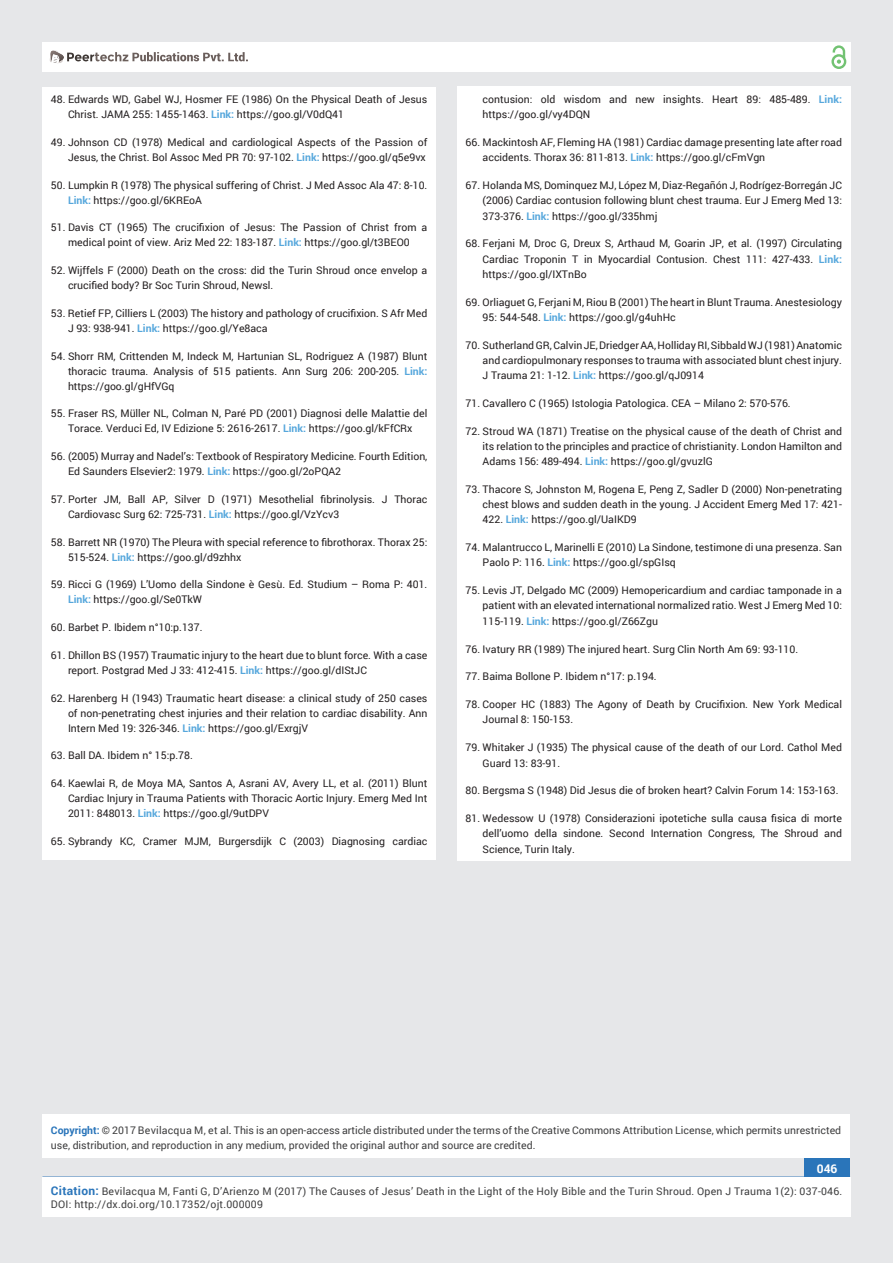
<style>
.page{position:relative;width:893px;height:1263px;background:#e6e7e9}
.page>*{position:absolute;margin:0;border:0;box-sizing:border-box;transform-origin:0 0}
.t1{font:700 12px "Roboto";color:#fff}
.t2{font:10.5px/15.1px "Roboto";color:#231f20}
.t3{font:10.5px/15px "Roboto";color:#3e3e3f}
.t4{font:10.5px/13.5px "Roboto";letter-spacing:.02em;color:#3e3e3f}
.s1{font-weight:700;color:#56a7dc}
.s2{font-weight:700;color:#2a75ba}
.s3{color:#0b0c0b}
.s4{font-weight:700;font-size:12px;color:#2a75ba}
</style>
<div class="page">
<div style="left:42px;top:43px;width:808px;height:29px;background:#fff"></div>
<div style="left:831px;top:54px;width:15px;height:15px;border:2px solid #72c272;border-radius:50%"></div>
<svg style="left:831px;top:45px;width:15px;height:19px"></svg>
<div style="left:804px;top:1157px;width:46px;height:43px;background:#2a75ba"></div>
<svg style="left:49px;top:50px;width:199px;height:14px"></svg>
<div style="left:42px;top:1177px;width:809px;height:40px;background:#fff"></div>
<div style="left:42px;top:87px;width:394px;height:772px;background:#fff"></div>
<div style="left:457px;top:87px;width:393px;height:774px;background:#fff"></div>
<div style="left:42px;top:1115px;width:808px;height:43px;background:#fff"></div>
<p class="t2" style="left:68px;top:92px;width:361px;text-indent:-17px">48. Edwards WD, Gabel WJ, Hosmer FE (1986) On the Physical Death of Jesus<br>Christ. JAMA 255: 1455-1463. <span class="s1">Link:</span> https://goo.gl/V0dQ41</p>
<p class="t2" style="left:51px;top:134px;width:378px;text-align:right">49. Johnson CD (1978) Medical and cardiological Aspects of the Passion of<br>Jesus, the Christ. Bol Assoc Med PR 70: 97-102. <span class="s1">Link:</span> https://goo.gl/q5e9vx</p>
<p class="t2" style="left:68px;top:177px;width:361px;text-indent:-17px">50. Lumpkin R (1978) The physical suffering of Christ. J Med Assoc Ala 47: 8-10.<br><span class="s1">Link:</span> https://goo.gl/6KREoA</p>
<p class="t2" style="left:51px;top:220px;width:378px;text-align:center">51. Davis CT (1965) The crucifixion of Jesus: The Passion of Christ from a medical point of view. Ariz Med 22: 183-187. <span class="s1">Link:</span> https://goo.gl/t3BEO0</p>
<p class="t2" style="left:68px;top:263px;width:361px;text-indent:-17px">52. Wijffels F (2000) Death on the cross: did the Turin Shroud once envelop a crucified body? Br Soc Turin Shroud, Newsl.</p>
<p class="t2" style="left:68px;top:305px;width:361px;text-indent:-17px">53. Retief FP, Cilliers L (2003) The history and pathology of crucifixion. S Afr Med<br>J 93: 938-941. <span class="s1">Link:</span> https://goo.gl/Ye8aca</p>
<p class="t2" style="left:68px;top:348px;width:361px;text-align:justify;text-indent:-17px">54. Shorr RM, Crittenden M, Indeck M, Hartunian SL, Rodriguez A (1987) Blunt thoracic trauma. Analysis of 515 patients. Ann Surg 206: 200-205. <span class="s1">Link: </span>https://goo.gl/gHfVGq</p>
<p class="t2" style="left:51px;top:406px;width:378px;text-align:center">55. Fraser RS, Müller NL, Colman N, Paré PD (2001) Diagnosi delle Malattie del<br>Torace. Verduci Ed, IV Edizione 5: 2616-2617. <span class="s1">Link:</span> https://goo.gl/kFfCRx</p>
<p class="t2" style="left:68px;top:449px;width:361px;text-indent:-17px">56. (2005) Murray and Nadel’s: Textbook of Respiratory Medicine. Fourth Edition,<br>Ed Saunders Elsevier2: 1979. <span class="s1">Link:</span> https://goo.gl/2oPQA2</p>
<p class="t2" style="left:68px;top:491px;width:361px;text-indent:-17px">57. Porter JM, Ball AP, Silver D (1971) Mesothelial fibrinolysis. J Thorac<br>Cardiovasc Surg 62: 725-731. <span class="s1">Link:</span> https://goo.gl/VzYcv3</p>
<p class="t2" style="left:68px;top:534px;width:361px;text-indent:-17px">58. Barrett NR (1970) The Pleura with special reference to fibrothorax. Thorax 25:<br>515-524. <span class="s1">Link:</span> https://goo.gl/d9zhhx</p>
<p class="t2" style="left:68px;top:577px;width:361px;text-indent:-17px">59. Ricci G (1969) L’Uomo della Sindone è Gesù. Ed. Studium – Roma P: 401.<br><span class="s1">Link:</span> https://goo.gl/Se0TkW</p>
<p class="t2" style="left:51px;top:620px;width:153px">60. Barbet P. Ibidem n°10:p.137.</p>
<p class="t2" style="left:68px;top:647px;width:361px;text-indent:-17px">61. Dhillon BS (1957) Traumatic injury to the heart due to blunt force. With a case report. Postgrad Med J 33: 412-415. <span class="s1">Link:</span> https://goo.gl/dIStJC</p>
<p class="t2" style="left:68px;top:690px;width:361px;text-align:justify;text-indent:-17px">62. Harenberg H (1943) Traumatic heart disease: a clinical study of 250 cases of non-penetrating chest injuries and their relation to cardiac disability. Ann Intern Med 19: 326-346. <span class="s1">Link:</span> https://goo.gl/ExrgjV</p>
<p class="t2" style="left:51px;top:748px;width:143px">63. Ball DA. Ibidem n° 15:p.78.</p>
<p class="t2" style="left:68px;top:776px;width:361px;text-align:justify;text-indent:-17px">64. Kaewlai R, de Moya MA, Santos A, Asrani AV, Avery LL, et al. (2011) Blunt Cardiac Injury in Trauma Patients with Thoracic Aortic Injury. Emerg Med Int 2011: 848013. <span class="s1">Link:</span> https://goo.gl/9utDPV</p>
<p class="t2" style="left:51px;top:833px;width:378px">65. Sybrandy KC, Cramer MJM, Burgersdijk C (2003) Diagnosing cardiac</p>
<p class="t2" style="left:483px;top:91px;width:361px">contusion: old wisdom and new insights. Heart 89: 485-489. <span class="s1">Link: </span>https://goo.gl/vy4DQN</p>
<p class="t2" style="left:483px;top:135px;width:361px;text-indent:-17px">66. Mackintosh AF, Fleming HA (1981) Cardiac damage presenting late after road accidents. Thorax 36: 811-813. <span class="s1">Link:</span> https://goo.gl/cFmVgn</p>
<p class="t2" style="left:483px;top:178px;width:361px;text-align:justify;text-indent:-17px">67. Holanda MS, Dominquez MJ, López M, Diaz-Regañón J, Rodrígez-Borregán JC (2006) Cardiac contusion following blunt chest trauma. Eur J Emerg Med 13:<br>373-376. <span class="s1">Link:</span> https://goo.gl/335hmj</p>
<p class="t2" style="left:483px;top:236px;width:361px;text-align:justify;text-indent:-17px">68. Ferjani M, Droc G, Dreux S, Arthaud M, Goarin JP, et al. (1997) Circulating Cardiac Troponin T in Myocardial Contusion. Chest 111: 427-433. <span class="s1">Link: </span>https://goo.gl/IXTnBo</p>
<p class="t2" style="left:483px;top:294px;width:361px;text-indent:-17px">69. Orliaguet G, Ferjani M, Riou B (2001) The heart in Blunt Trauma. Anestesiology<br>95: 544-548. <span class="s1">Link:</span> https://goo.gl/g4uhHc</p>
<p class="t2" style="left:483px;top:337px;width:361px;text-align:justify;text-indent:-17px">70. Sutherland GR, Calvin JE, Driedger AA, Holliday RI, Sibbald WJ (1981) Anatomic and cardiopulmonary responses to trauma with associated blunt chest injury.<br>J Trauma 21: 1-12. <span class="s1">Link:</span> https://goo.gl/qJ0914</p>
<p class="t2" style="left:466px;top:395px;width:327px">71. Cavallero C (1965) Istologia Patologica. CEA – Milano 2: 570-576.</p>
<p class="t2" style="left:483px;top:423px;width:361px;text-align:justify;text-indent:-17px">72. Stroud WA (1871) Treatise on the physical cause of the death of Christ and its relation to the principles and practice of christianity. London Hamilton and Adams 156: 489-494. <span class="s1">Link:</span> https://goo.gl/gvuzlG</p>
<p class="t2" style="left:483px;top:481px;width:361px;text-align:justify;text-indent:-17px">73. Thacore S, Johnston M, Rogena E, Peng Z, Sadler D (2000) Non-penetrating chest blows and sudden death in the young. J Accident Emerg Med 17: 421- 422. <span class="s1">Link:</span> https://goo.gl/UaIKD9</p>
<p class="t2" style="left:483px;top:540px;width:361px;text-indent:-17px">74. Malantrucco L, Marinelli E (2010) La Sindone, testimone di una presenza. San<br>Paolo P: 116. <span class="s1">Link:</span> https://goo.gl/spGIsq</p>
<p class="t2" style="left:483px;top:583px;width:361px;text-align:justify;text-indent:-17px">75. Levis JT, Delgado MC (2009) Hemopericardium and cardiac tamponade in a patient with an elevated international normalized ratio. West J Emerg Med 10:<br>115-119. <span class="s1">Link:</span> https://goo.gl/Z66Zgu</p>
<p class="t2" style="left:466px;top:641px;width:334px">76. Ivatury RR (1989) The injured heart. Surg Clin North Am 69: 93-110.</p>
<p class="t2" style="left:466px;top:669px;width:193px">77. Baima Bollone P. Ibidem n°17: p.194.</p>
<p class="t2" style="left:483px;top:697px;width:361px;text-indent:-17px">78. Cooper HC (1883) The Agony of Death by Crucifixion. New York Medical<br>Journal 8: 150-153.</p>
<p class="t2" style="left:483px;top:740px;width:361px;text-indent:-17px">79. Whitaker J (1935) The physical cause of the death of our Lord. Cathol Med<br>Guard 13: 83-91.</p>
<p class="t2" style="left:466px;top:783px;width:374px">80. Bergsma S (1948) Did Jesus die of broken heart? Calvin Forum 14: 153-163.</p>
<p class="t2" style="left:483px;top:811px;width:361px;text-align:justify;text-indent:-17px">81. Wedessow U (1978) Considerazioni ipotetiche sulla causa fisica di morte dell’uomo della sindone. Second Internation Congress, The Shroud and Science, Turin Italy.</p>
<p class="t3" style="left:51px;top:1123px;width:792px"><span class="s2">Copyright:</span> © 2017 Bevilacqua M, et al<span class="s3">.</span> This is an open-access article distributed under the terms of the Creative Commons Attribution License, which permits unrestricted use, distribution, and reproduction in any medium, provided the original author and source are credited.</p>
<p class="t1" style="left:817px;top:1161px;width:22px">046</p>
<p class="t4" style="left:51px;top:1184px;width:793px"><span class="s4">Citation:</span> Bevilacqua M, Fanti G, D’Arienzo M (2017) The Causes of Jesus’ Death in the Light of the Holy Bible and the Turin Shroud. Open J Trauma 1(2): 037-046.<br>DOI: http://dx.doi.org/10.17352/ojt.000009</p>
</div>
